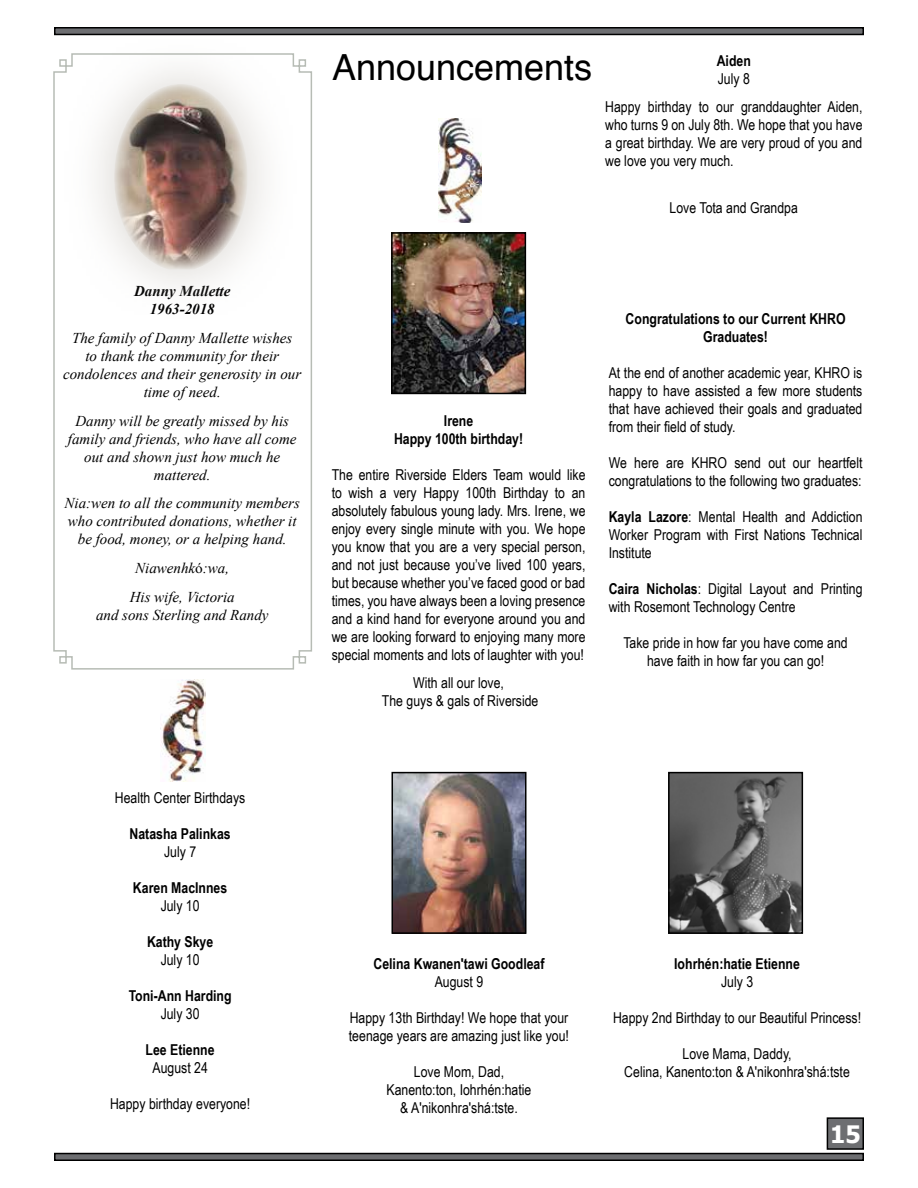
<style>
.page{position:relative;width:918px;height:1188px;background:#fff}
.page>*{position:absolute;margin:0;border:0;box-sizing:border-box;transform-origin:0 0}
.t1{font:36px "Helvetica";color:#000}
.t2{font:700 24px "Tahoma";color:#fff}
.t3{font:15px/18px "Arial Narrow";color:#000;text-align:center}
.t4{font:italic 15px/18px "Times New Roman";color:#000;text-align:center}
.t5{font:700 15px/18px "Arial Narrow";color:#000;text-align:center}
.t6{font:italic 700 15px/18px "Times New Roman";color:#000;text-align:center}
.s1{font-family:"Minion Pro";font-style:normal}
.s2{font-weight:700}
</style>
<div class="page">
<div style="left:55px;top:1154px;width:808px;height:6px;background:#6d6e71"></div>
<div style="left:54px;top:1153px;width:810px;height:8px;border:2px solid #000"></div>
<div style="left:827px;top:1118px;width:36px;height:31px;background:#6d6e71"></div>
<div style="left:827px;top:1117px;width:37px;height:33px;border:2px solid #000"></div>
<div style="left:55px;top:28px;width:808px;height:6px;background:#6d6e71"></div>
<div style="left:54px;top:27px;width:810px;height:8px;border:2px solid #000"></div>
<img style="left:438px;top:118px;width:43px;height:105px">
<img style="left:160px;top:679px;width:45px;height:103px">
<img style="left:671px;top:775px;width:129px;height:156px">
<div style="left:668px;top:772px;width:135px;height:162px;border:2px solid #000"></div>
<svg style="left:53px;top:59px;width:259px;height:611px"></svg>
<div style="left:65px;top:35px;width:232px;height:284px;background:#c8c3bc;opacity:.75"></div>
<img style="left:114px;top:84px;width:134px;height:186px">
<img style="left:394px;top:235px;width:129px;height:156px">
<div style="left:391px;top:232px;width:135px;height:162px;border:2px solid #000"></div>
<img style="left:395px;top:775px;width:128px;height:156px">
<div style="left:392px;top:772px;width:134px;height:162px;border:2px solid #000"></div>
<p class="t6" style="left:134px;top:282px;width:98px">Danny Mallette<br>1963-2018</p>
<p class="t4" style="left:63px;top:329px;width:240px">The family of Danny Mallette wishes<br>to thank the community for their condolences and their generosity in our time of need.</p>
<p class="t4" style="left:68px;top:411px;width:230px">Danny will be greatly missed by his family and friends, who have all come out and shown just how much he mattered.</p>
<p class="t4" style="left:65px;top:494px;width:237px">Nia:wen to all the community members who contributed donations, whether it be food, money, or a helping hand.</p>
<p class="t4" style="left:130px;top:554px;width:107px;line-height:28.8px">Niawenhk<span class="s1">ó</span>:wa,<br>His wife, Victoria</p>
<p class="t4" style="left:96px;top:606px;width:174px">and sons Sterling and Randy</p>
<h1 class="t1" style="left:332px;top:40px;width:262px">Announcements</h1>
<p class="t5" style="left:717px;top:51px;width:36px">Aiden</p>
<p class="t3" style="left:605px;top:63px;width:259px;line-height:28.8px">July 8<br>Happy birthday to our granddaughter Aiden,</p>
<p class="t3" style="left:605px;top:116px;width:259px;text-align:justify">who turns 9 on July 8th. We hope that you have a great birthday. We are very proud of you and we love you very much.</p>
<p class="t3" style="left:670px;top:198px;width:130px">Love Tota and Grandpa</p>
<p class="t5" style="left:394px;top:411px;width:131px">Irene<br>Happy 100th birthday!</p>
<p class="t3" style="left:332px;top:465px;width:255px;text-align:justify">The entire Riverside Elders Team would like to wish a very Happy 100th Birthday to an absolutely fabulous young lady. Mrs. Irene, we enjoy every single minute with you. We hope you know that you are a very special person, and not just because you’ve lived 100 years, but because whether you’ve faced good or bad times, you have always been a loving presence and a kind hand for everyone around you and we are looking forward to enjoying many more special moments and lots of laughter with you!</p>
<p class="t3" style="left:382px;top:674px;width:158px">With all our love,<br>The guys &amp; gals of Riverside</p>
<p class="t5" style="left:626px;top:309px;width:222px">Congratulations to our Current KHRO<br>Graduates!</p>
<p class="t3" style="left:609px;top:363px;width:255px;text-align:justify">At the end of another academic year, KHRO is happy to have assisted a few more students that have achieved their goals and graduated from their field of study.</p>
<p class="t3" style="left:609px;top:453px;width:255px;text-align:left">We here are KHRO send out our heartfelt congratulations to the following two graduates:</p>
<p class="t3" style="left:609px;top:507px;width:255px;text-align:justify"><span class="s2">Kayla Lazore</span>: Mental Health and Addiction Worker Program with First Nations Technical Institute</p>
<p class="t3" style="left:609px;top:579px;width:255px;text-align:left"><span class="s2">Caira Nicholas</span>: Digital Layout and Printing with Rosemont Technology Centre</p>
<p class="t3" style="left:623px;top:633px;width:226px">Take pride in how far you have come and have faith in how far you can go!</p>
<p class="t3" style="left:115px;top:788px;width:132px">Health Center Birthdays</p>
<p class="t5" style="left:130px;top:824px;width:103px">Natasha Palinkas</p>
<p class="t3" style="left:164px;top:842px;width:34px">July 7</p>
<p class="t5" style="left:133px;top:878px;width:96px">Karen MacInnes</p>
<p class="t3" style="left:161px;top:896px;width:40px">July 10</p>
<p class="t5" style="left:147px;top:932px;width:68px">Kathy Skye</p>
<p class="t3" style="left:161px;top:950px;width:40px">July 10</p>
<p class="t5" style="left:129px;top:986px;width:104px">Toni-Ann Harding</p>
<p class="t3" style="left:161px;top:1004px;width:40px">July 30</p>
<p class="t5" style="left:146px;top:1040px;width:71px">Lee Etienne</p>
<p class="t3" style="left:152px;top:1058px;width:57px">August 24</p>
<p class="t3" style="left:110px;top:1094px;width:142px">Happy birthday everyone!</p>
<p class="t5" style="left:373px;top:954px;width:173px">Celina Kwanen'tawi Goodleaf</p>
<p class="t3" style="left:435px;top:973px;width:50px">August 9</p>
<p class="t3" style="left:349px;top:1009px;width:222px;text-align:left">Happy 13th Birthday! We hope that your teenage years are amazing just like you!</p>
<p class="t3" style="left:387px;top:1063px;width:146px">Love Mom, Dad,<br>Kanento:ton, Iohrhén:hatie &amp; A'nikonhra'shá:tste.</p>
<p class="t5" style="left:674px;top:954px;width:127px">Iohrhén:hatie Etienne</p>
<p class="t3" style="left:721px;top:973px;width:34px">July 3</p>
<p class="t3" style="left:613px;top:1009px;width:250px">Happy 2nd Birthday to our Beautiful Princess!</p>
<p class="t3" style="left:624px;top:1045px;width:227px">Love Mama, Daddy,<br>Celina, Kanento:ton &amp; A'nikonhra'shá:tste</p>
<h2 class="t2" style="left:830px;top:1117px;width:32px">15</h2>
</div>
